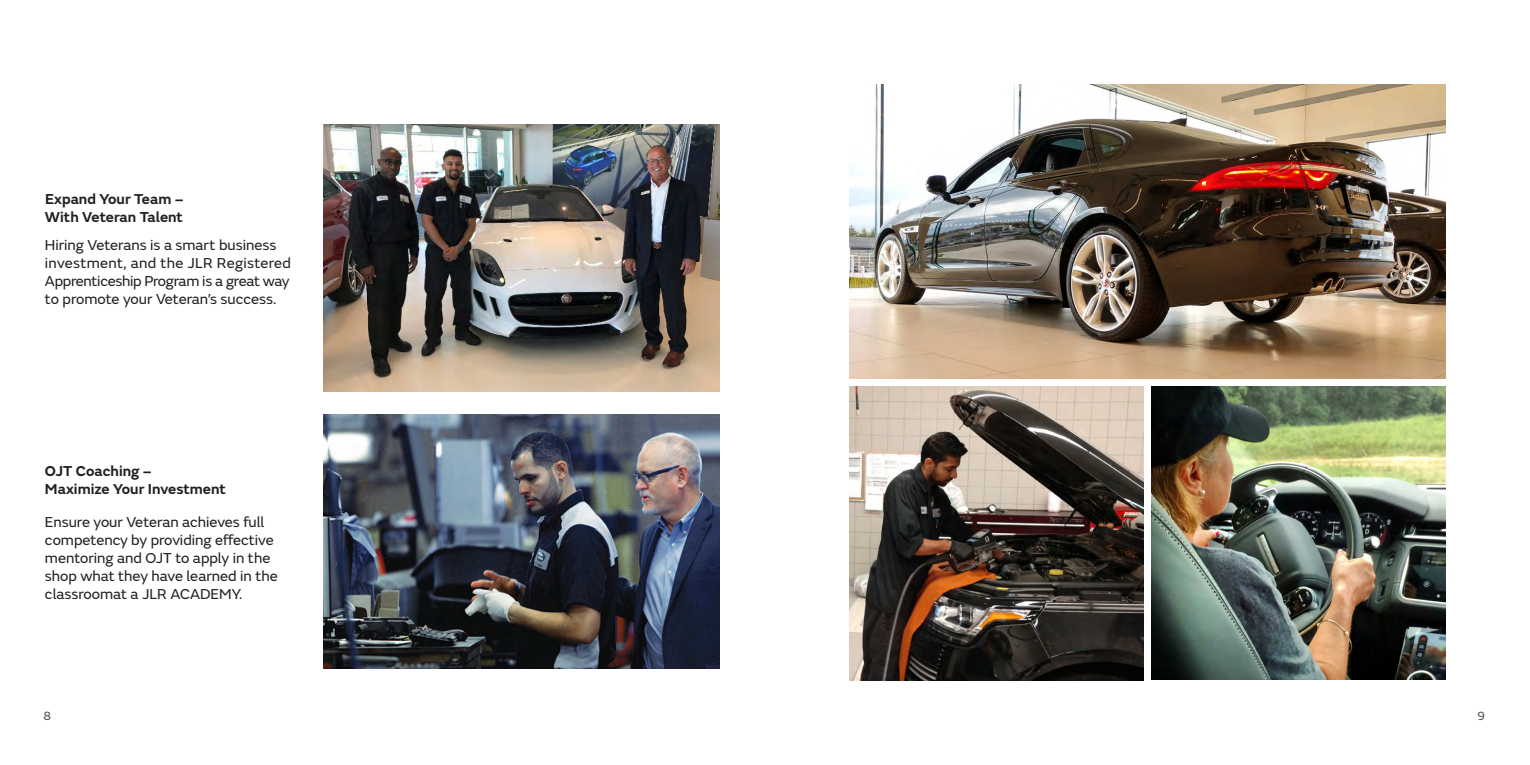
<style>
.page{position:relative;width:1530px;height:765px;background:#fff}
.page>*{position:absolute;margin:0;border:0;box-sizing:border-box;transform-origin:0 0}
.Sub_Body{font:15px/18px "JLR Emeric";color:#231f20}
.Sub_Head{font:600 15px/18px "JLR Emeric";color:#231f20}
.t1{font:12.5px "JLR Emeric";color:#4b4c4d}
</style>
<div class="page">
<img style="left:323px;top:124px;width:397px;height:267px">
<img style="left:323px;top:414px;width:397px;height:254px">
<img style="left:850px;top:386px;width:294px;height:295px">
<img style="left:850px;top:84px;width:595px;height:295px">
<img style="left:1151px;top:386px;width:294px;height:293px">
<p class="Sub_Head" style="left:45px;top:189px;width:140px">Expand Your Team –<br>With Veteran Talent</p>
<p class="Sub_Body" style="left:45px;top:235px;width:248px">Hiring Veterans is a smart business investment, and the JLR Registered Apprenticeship Program is a great way to promote your Veteran’s success.</p>
<p class="Sub_Head" style="left:45px;top:461px;width:183px">OJT Coaching –<br>Maximize Your Investment</p>
<p class="Sub_Body" style="left:45px;top:513px;width:234px">Ensure your Veteran achieves full competency by providing effective mentoring and OJT to apply in the shop what they have learned in the classroomat a JLR ACADEMY.</p>
<p class="t1" style="left:44px;top:707px;width:9px">8</p>
<p class="t1" style="left:1478px;top:707px;width:9px">9</p>
</div>
